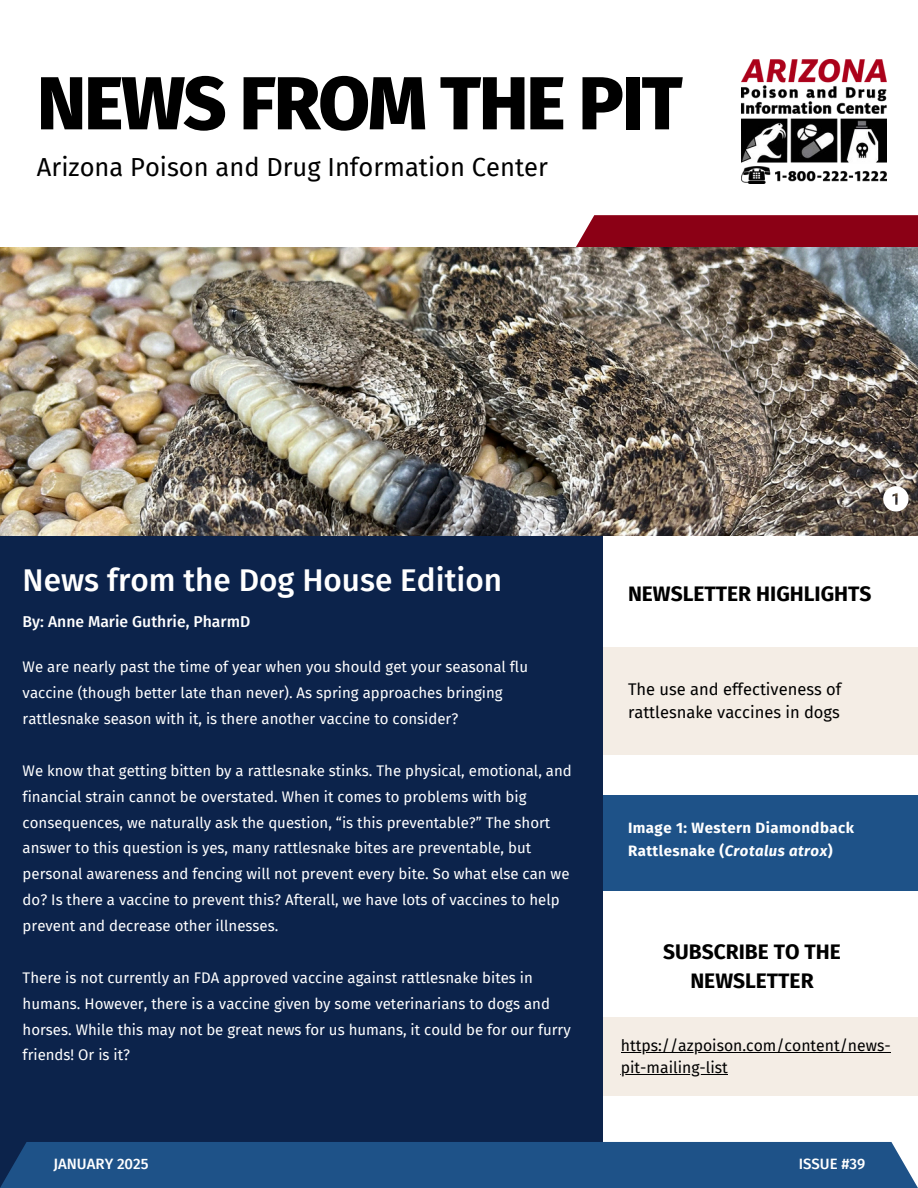
<style>
.page{position:relative;width:918px;height:1188px;background:#fff}
.page>*{position:absolute;margin:0;border:0;box-sizing:border-box;transform-origin:0 0}
.t1{font:800 75px "Fira Sans";letter-spacing:-.03em;color:#000}
.t2{font:500 31.5px "Fira Sans";color:#fff}
.t3{font:25.5px "Fira Sans";color:#000}
.t4{font:700 21px/29.2px "Fira Sans";color:#000;text-align:center}
.t5{font:16.5px/22.5px "Fira Sans";color:#000}
.t6{font:15.75px "Fira Sans";color:#000}
.t7{font:500 15.75px "Fira Sans";color:#fff}
.t8{font:15px/25.8px "Fira Sans";color:#fff}
.t9{font:700 15px/23.7px "Fira Sans";letter-spacing:.03em;color:#fff}
.t10{font:500 15px "Fira Sans";color:#fff}
.s1{font-style:italic}
</style>
<div class="page">
<svg style="left:574px;top:215px;width:344px;height:33px;background:#8e0d20"></svg>
<div style="left:595px;top:795px;width:323px;height:96px;background:#1e5288"></div>
<div style="left:0;top:527px;width:602px;height:661px;background:#0c234b"></div>
<div style="left:603px;top:647px;width:315px;height:108px;background:#f4ede5"></div>
<div style="left:0;top:1142px;width:918px;height:46px;background:#1e5288"></div>
<img style="left:741px;top:60px;width:146px;height:123px">
<img style="left:0;top:248px;width:918px;height:288px">
<svg style="left:865px;top:482px;width:46px;height:45px"></svg>
<div style="left:603px;top:1018px;width:315px;height:78px;background:#f4ede5"></div>
<hr style="left:621px;top:1052px;width:270px;height:1px;background:#000">
<hr style="left:621px;top:1074px;width:107px;height:1px;background:#000">
<p class="t1" style="left:37px;top:59px;width:647px">NEWS FROM THE PIT</p>
<p class="t3" style="left:37px;top:152px;width:512px">Arizona Poison and Drug Information Center</p>
<p class="t2" style="left:23px;top:562px;width:481px">News from the Dog House Edition</p>
<h6 class="t7" style="left:23px;top:613px;width:229px">By: Anne Marie Guthrie, PharmD</h6>
<p class="t8" style="left:23px;top:654px;width:507px">We are nearly past the time of year when you should get your seasonal flu vaccine (though better late than never). As spring approaches bringing rattlesnake season with it, is there another vaccine to consider?</p>
<h4 class="t8" style="left:23px;top:758px;width:551px">We know that getting bitten by a rattlesnake stinks. The physical, emotional, and financial strain cannot be overstated. When it comes to problems with big consequences, we naturally ask the question, “is this preventable?” The short answer to this question is yes, many rattlesnake bites are preventable, but personal awareness and fencing will not prevent every bite. So what else can we do? Is there a vaccine to prevent this? Afterall, we have lots of vaccines to help prevent and decrease other illnesses.</h4>
<p class="t8" style="left:23px;top:965px;width:550px">There is not currently an FDA approved vaccine against rattlesnake bites in humans. However, there is a vaccine given by some veterinarians to dogs and horses. While this may not be great news for us humans, it could be for our furry friends! Or is it?</p>
<p class="t4" style="left:628px;top:579px;width:245px">NEWSLETTER HIGHLIGHTS</p>
<h1 class="t5" style="left:628px;top:678px;width:215px">The use and effectiveness of rattlesnake vaccines in dogs</h1>
<p class="t9" style="left:628px;top:816px;width:228px">Image 1: Western Diamondback<br>Rattlesnake (<span class="s1">Crotalus atrox</span>)</p>
<p class="t4" style="left:663px;top:938px;width:179px">SUBSCRIBE TO THE<br>NEWSLETTER</p>
<h3 class="t6" style="left:621px;top:1036px;width:271px">https://azpoison.com/content/news-</h3>
<p class="t6" style="left:621px;top:1058px;width:109px">pit-mailing-list</p>
<p class="t10" style="left:53px;top:1155px;width:97px">JANUARY 2025</p>
<h2 class="t10" style="left:799px;top:1155px;width:68px">ISSUE #39</h2>
</div>
